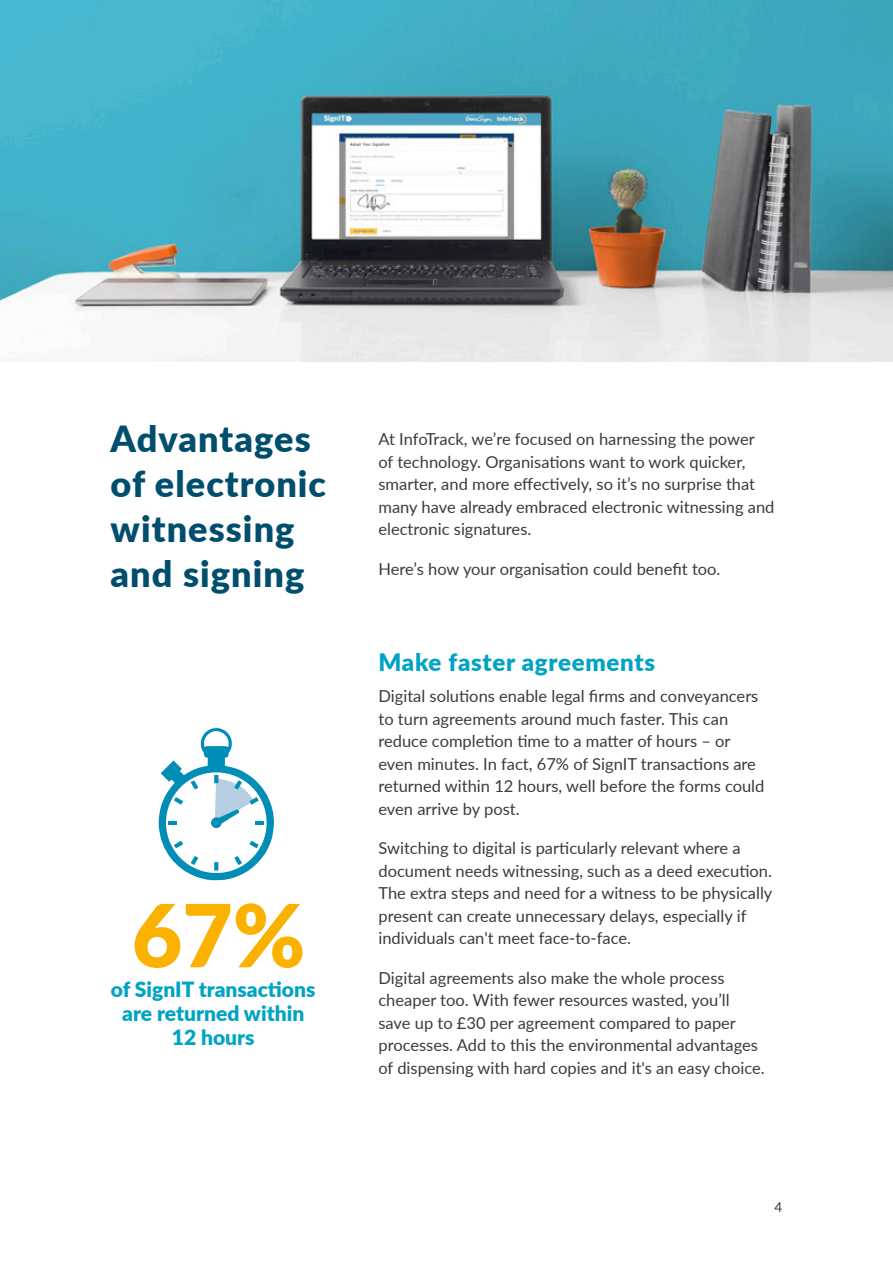
<style>
.page{position:relative;width:893px;height:1263px;background:#fff}
.page>*{position:absolute;margin:0;border:0;box-sizing:border-box;transform-origin:0 0}
.t1{font:900 87px "Lato";color:#fab100}
.t2{font:900 36px/45px "Lato";letter-spacing:.03em;color:#004e6d}
.t3{font:900 24px "Lato";letter-spacing:.03em;color:#00a3c4}
.t4{font:900 21px/24px "Lato";color:#00a3c4;text-align:center}
.t5{font:16.5px/22.5px "Lato";color:#3b3b3b}
.t6{font:13.5px "Lato";color:#3b3b3b}
</style>
<div class="page">
<img style="left:0;top:0;width:893px;height:362px">
<svg style="left:159px;top:728px;width:115px;height:152px"></svg>
<h2 class="t2" style="left:111px;top:415px;width:217px">Advantages of electronic witnessing and signing</h2>
<h1 class="t1" style="left:132px;top:870px;width:175px">67%</h1>
<p class="t4" style="left:111px;top:976px;width:206px">of SignIT transactions are returned within<br>12 hours</p>
<p class="t5" style="left:378px;top:427px;width:398px">At InfoTrack, we’re focused on harnessing the power<br>of technology. Organisations want to work quicker, smarter, and more effectively, so it’s no surprise that many have already embraced electronic witnessing and electronic signatures.</p>
<p class="t5" style="left:378px;top:557px;width:344px">Here’s how your organisation could benefit too.</p>
<h3 class="t3" style="left:378px;top:644px;width:278px">Make faster agreements</h3>
<p class="t5" style="left:378px;top:684px;width:387px">Digital solutions enable legal firms and conveyancers to turn agreements around much faster. This can reduce completion time to a matter of hours – or even minutes. In fact, 67% of SignIT transactions are returned within 12 hours, well before the forms could even arrive by post.</p>
<p class="t5" style="left:378px;top:836px;width:395px">Switching to digital is particularly relevant where a document needs witnessing, such as a deed execution.<br>The extra steps and need for a witness to be physically present can create unnecessary delays, especially if individuals can't meet face-to-face.</p>
<p class="t5" style="left:378px;top:966px;width:388px">Digital agreements also make the whole process cheaper too. With fewer resources wasted, you’ll save up to £30 per agreement compared to paper processes. Add to this the environmental advantages of dispensing with hard copies and it's an easy choice.</p>
<p class="t6" style="left:775px;top:1197px;width:9px">4</p>
</div>
